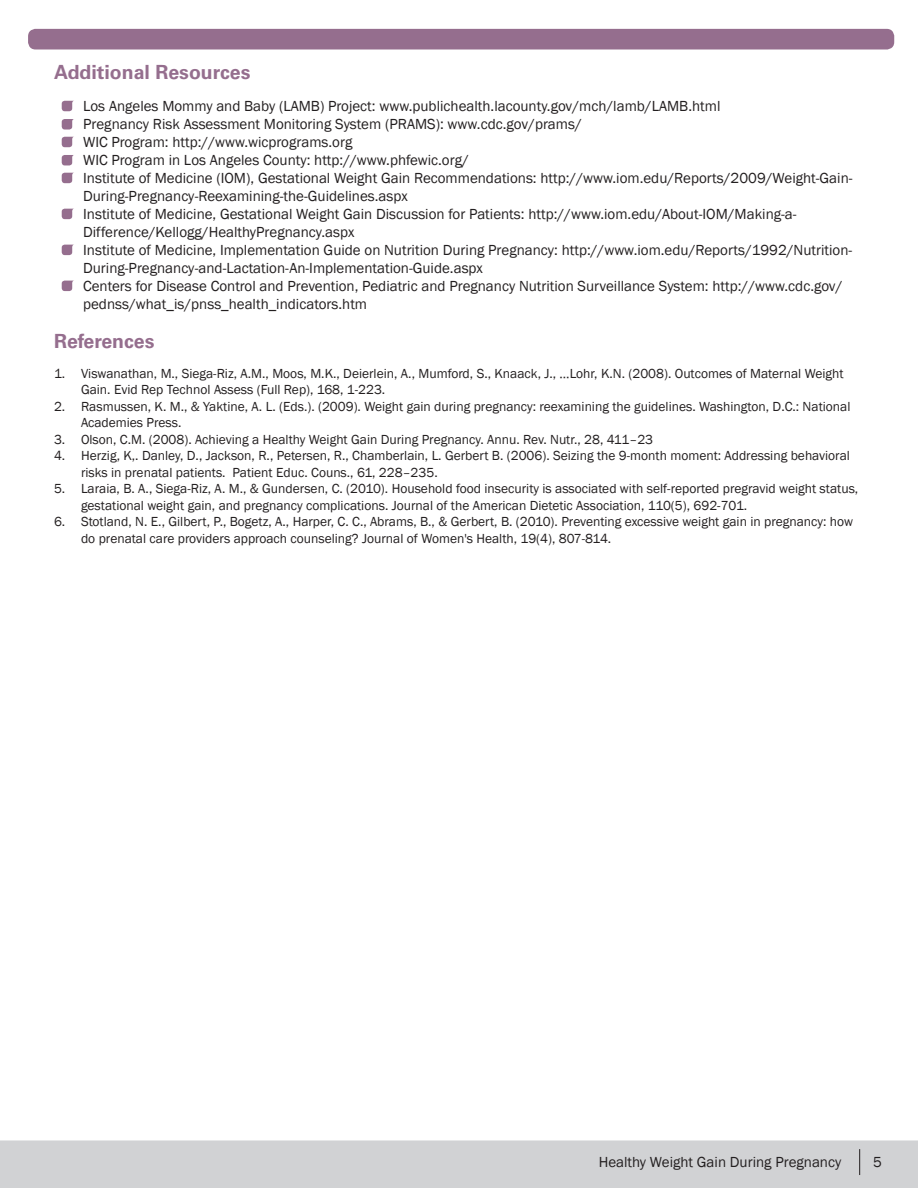
<style>
.page{position:relative;width:918px;height:1188px;background:#fff}
.page>*{position:absolute;margin:0;border:0;box-sizing:border-box;transform-origin:0 0}
.Paragraph_Style_1{font:700 19.5px "Univers LT Std";color:#956e8e}
.Paragraph_Style_2{font:15px/18px "Franklin Gothic";color:#231f20}
.t1{font:13.5px/16.5px "Franklin Gothic";color:#231f20}
</style>
<div class="page">
<div style="left:0;top:1140px;width:918px;height:48px;background:#d1d2d4"></div>
<svg style="left:859px;top:1149px;width:1px;height:26px"></svg>
<svg style="left:62px;top:101px;width:11px;height:10px"></svg>
<svg style="left:62px;top:137px;width:11px;height:10px"></svg>
<svg style="left:62px;top:173px;width:11px;height:10px"></svg>
<svg style="left:62px;top:209px;width:11px;height:10px"></svg>
<svg style="left:62px;top:245px;width:11px;height:10px"></svg>
<svg style="left:62px;top:281px;width:11px;height:10px"></svg>
<svg style="left:62px;top:119px;width:12px;height:11px"></svg>
<svg style="left:62px;top:155px;width:12px;height:10px"></svg>
<div style="left:28px;top:29px;width:866px;height:20px;background:#956e8e;border-radius:8px"></div>
<p class="Paragraph_Style_1" style="left:54px;top:60px;width:198px">Additional Resources</p>
<p class="Paragraph_Style_2" style="left:83px;top:97px;width:639px">Los Angeles Mommy and Baby (LAMB) Project: www.publichealth.lacounty.gov/mch/lamb/LAMB.html</p>
<p class="Paragraph_Style_2" style="left:83px;top:115px;width:500px">Pregnancy Risk Assessment Monitoring System (PRAMS): www.cdc.gov/prams/</p>
<p class="Paragraph_Style_2" style="left:83px;top:133px;width:271px">WIC Program: http://www.wicprograms.org</p>
<p class="Paragraph_Style_2" style="left:83px;top:151px;width:387px">WIC Program in Los Angeles County: http://www.phfewic.org/</p>
<p class="Paragraph_Style_2" style="left:83px;top:169px;width:771px">Institute of Medicine (IOM), Gestational Weight Gain Recommendations: http://www.iom.edu/Reports/2009/Weight-Gain-<br>During-Pregnancy-Reexamining-the-Guidelines.aspx</p>
<p class="Paragraph_Style_2" style="left:83px;top:205px;width:715px">Institute of Medicine, Gestational Weight Gain Discussion for Patients: http://www.iom.edu/About-IOM/Making-a-<br>Difference/Kellogg/HealthyPregnancy.aspx</p>
<p class="Paragraph_Style_2" style="left:83px;top:241px;width:771px">Institute of Medicine, Implementation Guide on Nutrition During Pregnancy: http://www.iom.edu/Reports/1992/Nutrition-<br>During-Pregnancy-and-Lactation-An-Implementation-Guide.aspx</p>
<p class="Paragraph_Style_2" style="left:83px;top:277px;width:761px">Centers for Disease Control and Prevention, Pediatric and Pregnancy Nutrition Surveillance System: http://www.cdc.gov/ pednss/what_is/pnss_health_indicators.htm</p>
<p class="Paragraph_Style_1" style="left:54px;top:330px;width:102px">References</p>
<p class="t1" style="left:81px;top:365px;width:764px;text-indent:-27px">1. Viswanathan, M., Siega-Riz, A.M., Moos, M.K., Deierlein, A., Mumford, S., Knaack, J., …Lohr, K.N. (2008). Outcomes of Maternal Weight<br>Gain. Evid Rep Technol Assess (Full Rep), 168, 1-223.</p>
<p class="t1" style="left:81px;top:398px;width:771px;text-indent:-27px">2. Rasmussen, K. M., &amp; Yaktine, A. L. (Eds.). (2009). Weight gain during pregnancy: reexamining the guidelines. Washington, D.C.: National<br>Academies Press.</p>
<p class="t1" style="left:54px;top:431px;width:601px">3. Olson, C.M. (2008). Achieving a Healthy Weight Gain During Pregnancy. Annu. Rev. Nutr., 28, 411–23</p>
<p class="t1" style="left:81px;top:448px;width:770px;text-indent:-27px">4. Herzig, K,. Danley, D., Jackson, R., Petersen, R., Chamberlain, L. Gerbert B. (2006). Seizing the 9-month moment: Addressing behavioral risks in prenatal patients. Patient Educ. Couns., 61, 228–235.</p>
<p class="t1" style="left:81px;top:481px;width:779px;text-indent:-27px">5. Laraia, B. A., Siega-Riz, A. M., &amp; Gundersen, C. (2010). Household food insecurity is associated with self-reported pregravid weight status, gestational weight gain, and pregnancy complications. Journal of the American Dietetic Association, 110(5), 692-701.</p>
<p class="t1" style="left:81px;top:514px;width:773px;text-indent:-27px">6. Stotland, N. E., Gilbert, P., Bogetz, A., Harper, C. C., Abrams, B., &amp; Gerbert, B. (2010). Preventing excessive weight gain in pregnancy: how do prenatal care providers approach counseling? Journal of Women's Health, 19(4), 807-814.</p>
<p class="Paragraph_Style_2" style="left:599px;top:1154px;width:244px">Healthy Weight Gain During Pregnancy</p>
<p class="Paragraph_Style_2" style="left:873px;top:1154px;width:10px">5</p>
</div>
